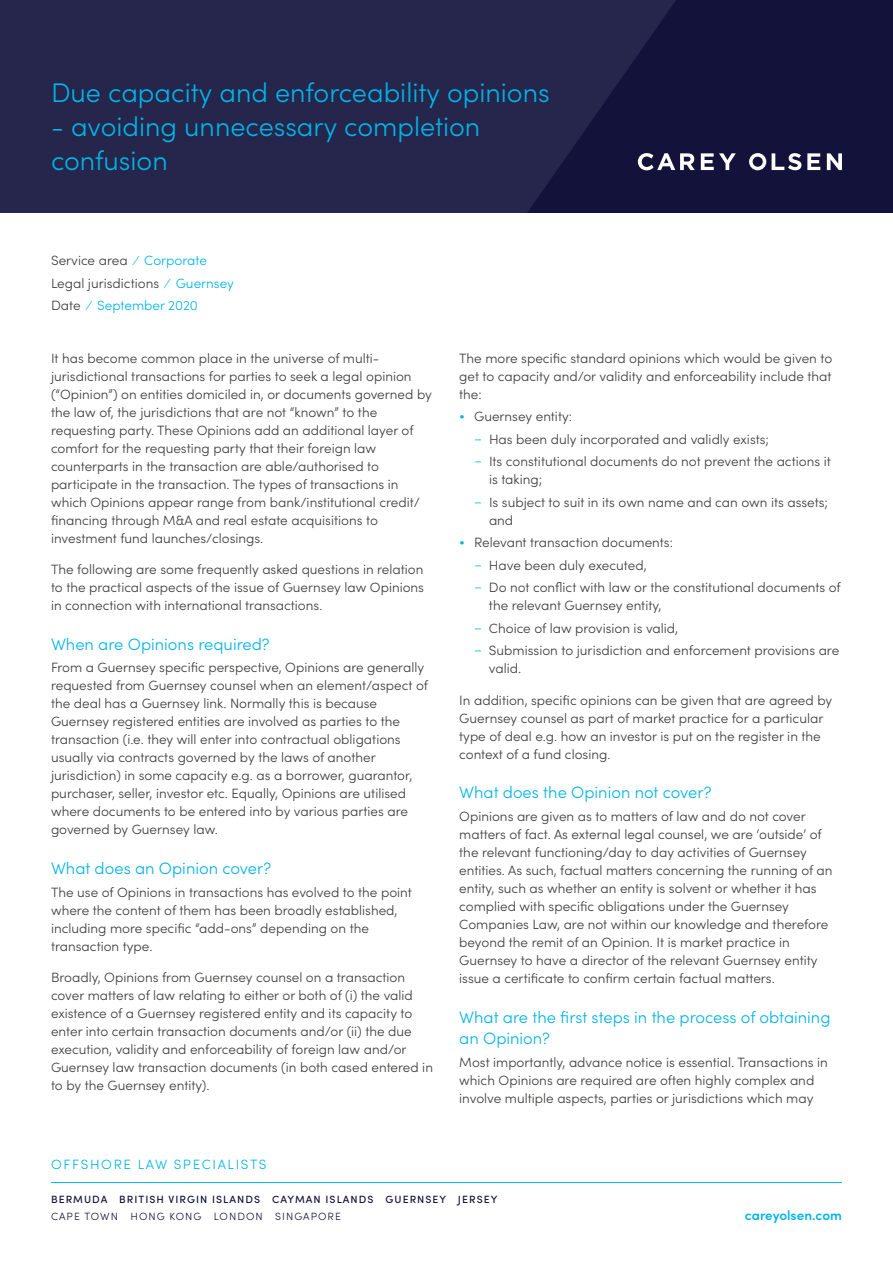
<style>
.page{position:relative;width:893px;height:1263px;background:#fff}
.page>*{position:absolute;margin:0;border:0;box-sizing:border-box;transform-origin:0 0}
.t1{font:300 27px/34.2px "Sofia Pro";color:#00b4e5}
.t2{font:300 16.5px/21.6px "Sofia Pro";color:#00b4e5}
.t3{font:300 13.5px/18px "Sofia Pro";color:#3c3c3b}
.t4{font:300 13.5px "Sofia Pro";letter-spacing:.12em;color:#00b4e5}
.t5{font:600 13.5px "Sofia Pro";color:#00b4e5}
.t6{font:500 10.5px "Sofia Pro";letter-spacing:.1em;color:#13123a}
.t7{font:300 10.5px "Sofia Pro";letter-spacing:.1em;color:#13123a}
.s1{color:#00b4e5}
</style>
<div class="page">
<div style="left:0;top:0;width:893px;height:213px;background:#13123a"></div>
<svg style="left:0;top:0;width:729px;height:213px;fill:#26254c"></svg>
<svg style="left:701px;top:153px;width:35px;height:17px"></svg>
<svg style="left:772px;top:153px;width:29px;height:17px"></svg>
<svg style="left:807px;top:153px;width:13px;height:17px"></svg>
<svg style="left:827px;top:153px;width:15px;height:17px"></svg>
<svg style="left:749px;top:153px;width:17px;height:17px"></svg>
<svg style="left:638px;top:153px;width:57px;height:17px"></svg>
<hr style="left:51px;top:1182px;width:791px;height:1px;background:#00b4e5">
<h1 class="t1" style="left:51px;top:74px;width:500px">Due capacity and enforceability opinions</h1>
<h1 class="t1" style="left:51px;top:108px;width:431px">- avoiding unnecessary completion confusion</h1>
<p class="t3" style="left:51px;top:248px;width:184px;line-height:22.5px">Service area <span class="s1">⁄ Corporate<br></span>Legal jurisdictions <span class="s1">⁄ Guernsey<br></span>Date <span class="s1">⁄ September 2020</span></p>
<p class="t3" style="left:51px;top:348px;width:382px">It has become common place in the universe of multi&shy;jurisdictional transactions for parties to seek a legal opinion (“Opinion”) on entities domiciled in, or documents governed by the law of, the jurisdictions that are not “known” to the requesting party. These Opinions add an additional layer of comfort for the requesting party that their foreign law counterparts in the transaction are able/authorised to participate in the transaction. The types of transactions in which Opinions appear range from bank/institutional credit/ financing through M&amp;A and real estate acquisitions to investment fund launches/closings.</p>
<p class="t3" style="left:51px;top:560px;width:375px;text-align:justify">The following are some frequently asked questions in relation to the practical aspects of the issue of Guernsey law Opinions in connection with international transactions.</p>
<p class="t2" style="left:51px;top:632px;width:220px">When are Opinions required?</p>
<p class="t3" style="left:51px;top:658px;width:379px">From a Guernsey specific perspective, Opinions are generally requested from Guernsey counsel when an element/aspect of the deal has a Guernsey link. Normally this is because Guernsey registered entities are involved as parties to the transaction (i.e. they will enter into contractual obligations usually via contracts governed by the laws of another jurisdiction) in some capacity e.g. as a borrower, guarantor, purchaser, seller, investor etc. Equally, Opinions are utilised where documents to be entered into by various parties are governed by Guernsey law.</p>
<p class="t2" style="left:51px;top:856px;width:222px">What does an Opinion cover?</p>
<p class="t3" style="left:51px;top:882px;width:362px">The use of Opinions in transactions has evolved to the point where the content of them has been broadly established, including more specific “add-ons” depending on the transaction type.</p>
<p class="t3" style="left:51px;top:967px;width:383px">Broadly, Opinions from Guernsey counsel on a transaction cover matters of law relating to either or both of (i) the valid existence of a Guernsey registered entity and its capacity to enter into certain transaction documents and/or (ii) the due execution, validity and enforceability of foreign law and/or Guernsey law transaction documents (in both cased entered in to by the Guernsey entity).</p>
<p class="t3" style="left:459px;top:348px;width:375px;text-align:justify">The more specific standard opinions which would be given to get to capacity and/or validity and enforceability include that the:</p>
<p class="t3" style="left:459px;top:407px;width:114px"><span class="s1">•</span> Guernsey entity:</p>
<p class="t3" style="left:474px;top:429px;width:296px"><span class="s1">–</span> Has been duly incorporated and validly exists;</p>
<p class="t3" style="left:489px;top:452px;width:343px;text-indent:-15px"><span class="s1">–</span> Its constitutional documents do not prevent the actions it is taking;</p>
<p class="t3" style="left:489px;top:492px;width:340px;text-indent:-15px"><span class="s1">–</span> Is subject to suit in its own name and can own its assets; and</p>
<p class="t3" style="left:459px;top:533px;width:215px"><span class="s1">•</span> Relevant transaction documents:</p>
<p class="t3" style="left:474px;top:555px;width:174px"><span class="s1">–</span> Have been duly executed,</p>
<p class="t3" style="left:489px;top:578px;width:353px;text-indent:-15px"><span class="s1">–</span> Do not conflict with law or the constitutional documents of the relevant Guernsey entity,</p>
<p class="t3" style="left:474px;top:618px;width:206px"><span class="s1">–</span> Choice of law provision is valid,</p>
<p class="t3" style="left:489px;top:641px;width:352px;text-indent:-15px"><span class="s1">–</span> Submission to jurisdiction and enforcement provisions are valid.</p>
<p class="t3" style="left:459px;top:690px;width:374px">In addition, specific opinions can be given that are agreed by Guernsey counsel as part of market practice for a particular type of deal e.g. how an investor is put on the register in the context of a fund closing.</p>
<p class="t2" style="left:459px;top:781px;width:254px">What does the Opinion not cover?</p>
<p class="t3" style="left:459px;top:806px;width:375px">Opinions are given as to matters of law and do not cover matters of fact. As external legal counsel, we are ‘outside’ of the relevant functioning/day to day activities of Guernsey entities. As such, factual matters concerning the running of an entity, such as whether an entity is solvent or whether it has complied with specific obligations under the Guernsey Companies Law, are not within our knowledge and therefore beyond the remit of an Opinion. It is market practice in Guernsey to have a director of the relevant Guernsey entity issue a certificate to confirm certain factual matters.</p>
<p class="t2" style="left:459px;top:1005px;width:373px">What are the first steps in the process of obtaining an Opinion?</p>
<p class="t3" style="left:459px;top:1052px;width:370px">Most importantly, advance notice is essential. Transactions in which Opinions are required are often highly complex and involve multiple aspects, parties or jurisdictions which may</p>
<p class="t4" style="left:51px;top:1155px;width:217px">OFFSHORE LAW SPECIALISTS</p>
<p class="t6" style="left:51px;top:1191px;width:448px">BERMUDA BRITISH VIRGIN ISLANDS CAYMAN ISLANDS GUERNSEY JERSEY</p>
<p class="t7" style="left:51px;top:1209px;width:291px">CAPE TOWN HONG KONG LONDON SINGAPORE</p>
<p class="t5" style="left:745px;top:1205px;width:98px">careyolsen.com</p>
</div>
